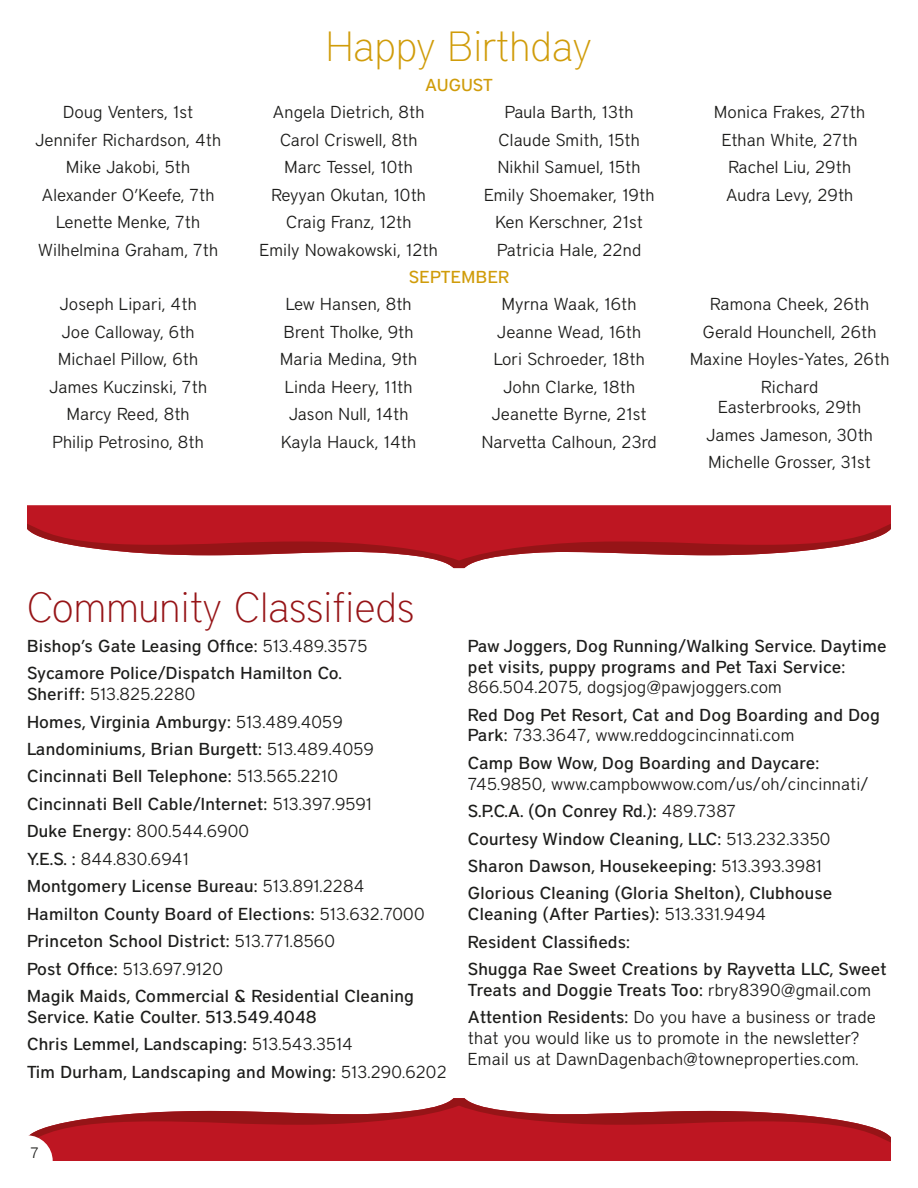
<style>
.page{position:relative;width:918px;height:1188px;background:#fff}
.page>*{position:absolute;margin:0;border:0;box-sizing:border-box;transform-origin:0 0}
.t1{font:100 42px "District";color:#961417}
.t2{font:100 42px "District";color:#d09c0a}
.t3{font:500 17.25px/27.5px "District";letter-spacing:.01em;color:#1d1d1b}
.t4{font:300 17.25px/27.5px "District";letter-spacing:.01em;color:#1d1d1b;text-align:center}
.t5{font:500 17.25px "District";letter-spacing:.025em;color:#d09c0a}
.t6{font:300 15px "District";color:#1d1d1b}
.s1{font-weight:300}
</style>
<div class="page">
<div style="left:27px;top:505px;width:864px;height:19px;background:#be1622"></div>
<svg style="left:27px;top:524px;width:864px;height:44px"></svg>
<div style="left:46px;top:1143px;width:845px;height:18px;background:#be1622"></div>
<svg style="left:29px;top:1098px;width:862px;height:45px"></svg>
<div style="left:1px;top:1135px;width:52px;height:52px;background:#fff;border-radius:50%"></div>
<h1 class="t2" style="left:326px;top:22px;width:267px">Happy Birthday</h1>
<p class="t5" style="left:425px;top:75px;width:69px">AUGUST</p>
<p class="t4" style="left:35px;top:99px;width:187px">Doug Venters, 1st<br>Jennifer Richardson, 4th<br>Mike Jakobi, 5th<br>Alexander O’Keefe, 7th<br>Lenette Menke, 7th<br>Wilhelmina Graham, 7th</p>
<p class="t4" style="left:260px;top:99px;width:180px">Angela Dietrich, 8th<br>Carol Criswell, 8th<br>Marc Tessel, 10th<br>Reyyan Okutan, 10th<br>Craig Franz, 12th<br>Emily Nowakowski, 12th</p>
<p class="t4" style="left:484px;top:99px;width:172px">Paula Barth, 13th<br>Claude Smith, 15th<br>Nikhil Samuel, 15th<br>Emily Shoemaker, 19th<br>Ken Kerschner, 21st<br>Patricia Hale, 22nd</p>
<p class="t4" style="left:714px;top:98px;width:152px">Monica Frakes, 27th<br>Ethan White, 27th<br>Rachel Liu, 29th<br>Audra Levy, 29th</p>
<p class="t5" style="left:409px;top:267px;width:102px">SEPTEMBER</p>
<p class="t4" style="left:49px;top:291px;width:159px">Joseph Lipari, 4th<br>Joe Calloway, 6th<br>Michael Pillow, 6th<br>James Kuczinski, 7th<br>Marcy Reed, 8th<br>Philip Petrosino, 8th</p>
<p class="t4" style="left:280px;top:291px;width:138px">Lew Hansen, 8th<br>Brent Tholke, 9th<br>Maria Medina, 9th<br>Linda Heery, 11th<br>Jason Null, 14th<br>Kayla Hauck, 14th</p>
<p class="t4" style="left:482px;top:291px;width:176px">Myrna Waak, 16th<br>Jeanne Wead, 16th<br>Lori Schroeder, 18th<br>John Clarke, 18th<br>Jeanette Byrne, 21st<br>Narvetta Calhoun, 23rd</p>
<p class="t4" style="left:690px;top:291px;width:201px">Ramona Cheek, 26th<br>Gerald Hounchell, 26th<br>Maxine Hoyles-Yates, 26th<br>Richard</p>
<p class="t4" style="left:706px;top:394px;width:168px">Easterbrooks, 29th<br>James Jameson, 30th<br>Michelle Grosser, 31st</p>
<h1 class="t1" style="left:27px;top:583px;width:389px">Community Classifieds</h1>
<p class="t3" style="left:27px;top:632px;width:342px">Bishop’s Gate Leasing Office: <span class="s1">513.489.3575<br></span>Sycamore Police/Dispatch Hamilton Co.</p>
<p class="t3" style="left:27px;top:680px;width:399px">Sheriff: <span class="s1">513.825.2280<br></span>Homes, Virginia Amburgy: <span class="s1">513.489.4059<br></span>Landominiums, Brian Burgett: <span class="s1">513.489.4059<br></span>Cincinnati Bell Telephone: <span class="s1">513.565.2210<br></span>Cincinnati Bell Cable/Internet: <span class="s1">513.397.9591<br></span>Duke Energy: <span class="s1">800.544.6900<br></span>Y.E.S. : <span class="s1">844.830.6941<br></span>Montgomery License Bureau: <span class="s1">513.891.2284<br></span>Hamilton County Board of Elections: <span class="s1">513.632.7000<br></span>Princeton School District: <span class="s1">513.771.8560<br></span>Post Office: <span class="s1">513.697.9120<br></span>Magik Maids, Commercial &amp; Residential Cleaning</p>
<p class="t3" style="left:27px;top:1003px;width:421px">Service. Katie Coulter. 513.549.4048<br>Chris Lemmel, Landscaping: <span class="s1">513.543.3514<br></span>Tim Durham, Landscaping and Mowing: <span class="s1">513.290.6202</span></p>
<p class="t3" style="left:468px;top:635px;width:420px;line-height:20.7px">Paw Joggers, Dog Running/Walking Service. Daytime pet visits, puppy programs and Pet Taxi Service:</p>
<p class="t4" style="left:468px;top:673px;width:315px">866.504.2075, dogsjog@pawjoggers.com</p>
<p class="t3" style="left:468px;top:704px;width:414px;line-height:20.7px">Red Dog Pet Resort, Cat and Dog Boarding and Dog<br>Park: <span class="s1">733.3647, www.reddogcincinnati.com</span></p>
<p class="t3" style="left:468px;top:749px;width:353px">Camp Bow Wow, Dog Boarding and Daycare:</p>
<p class="t3" style="left:468px;top:770px;width:402px"><span class="s1">745.9850, www.campbowwow.com/us/oh/cincinnati/ </span>S.P.C.A. (On Conrey Rd.): <span class="s1">489.7387<br></span>Courtesy Window Cleaning, LLC: <span class="s1">513.232.3350<br></span>Sharon Dawson, Housekeeping: <span class="s1">513.393.3981<br></span>Glorious Cleaning (Gloria Shelton), Clubhouse</p>
<p class="t3" style="left:468px;top:900px;width:420px">Cleaning (After Parties): <span class="s1">513.331.9494<br></span>Resident Classifieds:<br>Shugga Rae Sweet Creations by Rayvetta LLC, Sweet</p>
<p class="t3" style="left:468px;top:976px;width:409px">Treats and Doggie Treats Too: <span class="s1">rbry8390@gmail.com<br></span>Attention Residents: <span class="s1">Do you have a business or trade</span></p>
<p class="t4" style="left:468px;top:1027px;width:393px;line-height:20.7px;text-align:left">that you would like us to promote in the newsletter?<br>Email us at DawnDagenbach@towneproperties.com.</p>
<p class="t6" style="left:30px;top:1144px;width:10px">7</p>
</div>
